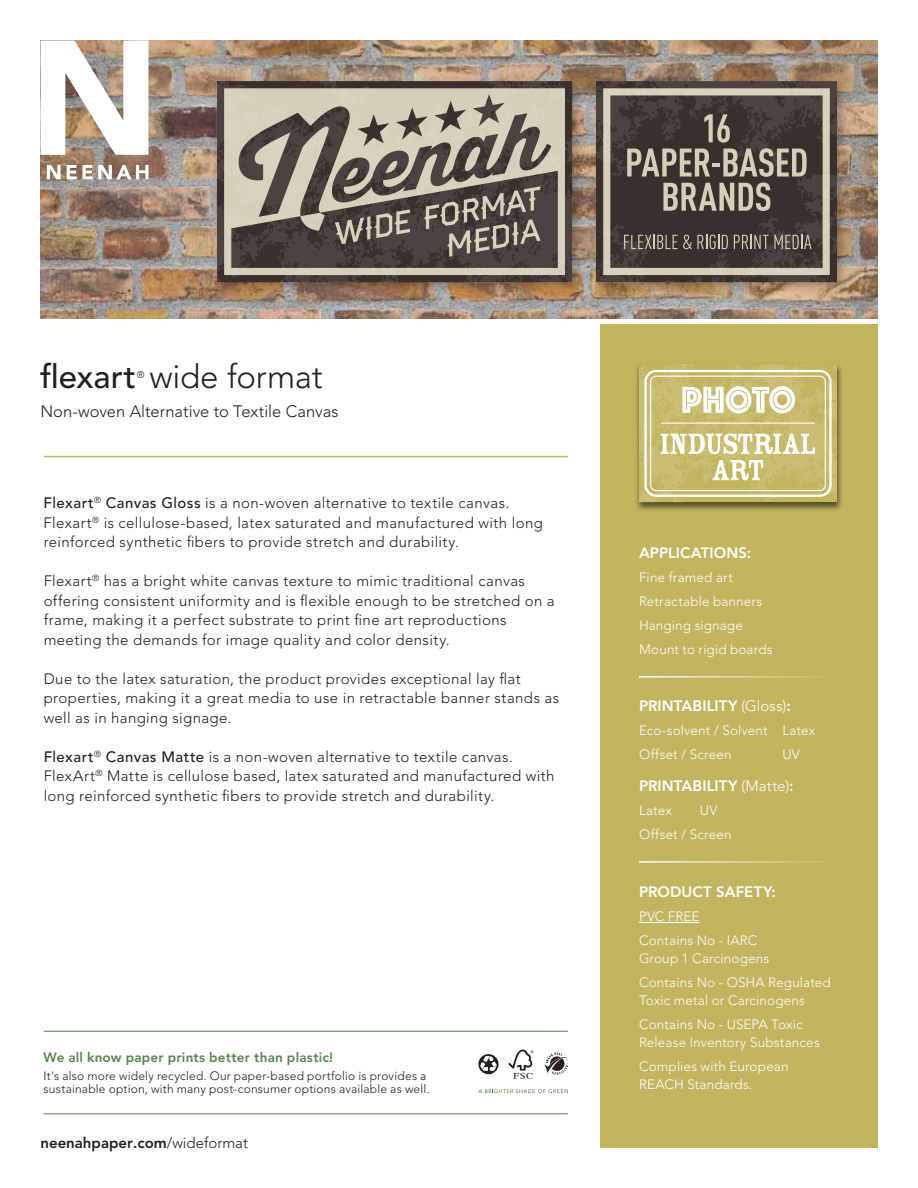
<style>
.page{position:relative;width:918px;height:1188px;background:#fff}
.page>*{position:absolute;margin:0;border:0;box-sizing:border-box;transform-origin:0 0}
.t1{font:300 33px "Avenir LT Std";letter-spacing:-.005em;color:#231f20}
.t2{font:300 16.5px "Avenir";color:#231f20}
.t3{font:300 15px/19.5px "Avenir LT Std";letter-spacing:.025em;color:#231f20}
.t4{font:800 15px "Avenir LT Std";letter-spacing:.005em;color:#fff}
.t5{font:800 15px "Avenir LT Std";color:#231f20}
.t6{font:300 13.5px/24px "Avenir LT Std";letter-spacing:.01em;color:#fff}
.t7{font:800 13.5px "Avenir LT Std";letter-spacing:.015em;color:#58854e}
.t8{font:300 12px/13.5px "Avenir LT Std";letter-spacing:.015em;color:#231f20}
.t9{font:300 9.6px "Avenir LT Std";color:#231f20}
.s1{font-weight:500}
.s2{font-weight:300}
</style>
<div class="page">
<div style="left:600px;top:324px;width:278px;height:824px;background:#c2b560"></div>
<hr style="left:44px;top:456px;width:524px;height:1px;background:#c2b560">
<hr style="left:44px;top:1113px;width:524px;height:1px;background:#58854e">
<hr style="left:44px;top:1031px;width:524px;height:1px;background:#58854e">
<hr style="left:639px;top:676px;width:198px;height:2px;background:#fff">
<hr style="left:639px;top:861px;width:198px;height:2px;background:#fff">
<hr style="left:639px;top:922px;width:60px;height:1px;background:#fff">
<svg style="left:544px;top:1052px;width:24px;height:23px"></svg>
<svg style="left:478px;top:1054px;width:21px;height:20px"></svg>
<svg style="left:509px;top:1050px;width:25px;height:29px"></svg>
<svg style="left:478px;top:1089px;width:90px;height:4px"></svg>
<img style="left:636px;top:364px;width:206px;height:147px">
<svg style="left:639px;top:365px;width:198px;height:137px"></svg>
<img style="left:40px;top:40px;width:837px;height:279px">
<img style="left:210px;top:74px;width:377px;height:223px">
<svg style="left:217px;top:81px;width:355px;height:201px;background:#857d73"></svg>
<img style="left:589px;top:74px;width:263px;height:223px">
<svg style="left:596px;top:81px;width:241px;height:201px;background:#605750"></svg>
<svg style="left:47px;top:165px;width:14px;height:14px"></svg>
<svg style="left:67px;top:165px;width:10px;height:14px"></svg>
<svg style="left:83px;top:165px;width:65px;height:14px"></svg>
<svg style="left:40px;top:40px;width:108px;height:115px"></svg>
<h1 class="t1" style="left:40px;top:358px;width:284px"><span class="s1">flexart</span> wide format</h1>
<p class="t9" style="left:137px;top:369px;width:9px">®</p>
<p class="t2" style="left:40px;top:401px;width:300px">Non-woven Alternative to Textile Canvas</p>
<p class="t3" style="left:44px;top:494px;width:501px"><span class="s1">Flexart</span><sup>®</sup> <span class="s1">Canvas Gloss</span> is a non-woven alternative to textile canvas.<br>Flexart<sup>®</sup> is cellulose-based, latex saturated and manufactured with long reinforced synthetic fibers to provide stretch and durability.</p>
<p class="t3" style="left:44px;top:572px;width:513px">Flexart<sup>®</sup> has a bright white canvas texture to mimic traditional canvas offering consistent uniformity and is flexible enough to be stretched on a frame, making it a perfect substrate to print fine art reproductions meeting the demands for image quality and color density.</p>
<p class="t3" style="left:44px;top:669px;width:517px">Due to the latex saturation, the product provides exceptional lay flat properties, making it a great media to use in retractable banner stands as well as in hanging signage.</p>
<p class="t3" style="left:44px;top:747px;width:512px"><span class="s1">Flexart</span><sup>®</sup> <span class="s1">Canvas Matte</span> is a non-woven alternative to textile canvas.<br>FlexArt<sup>®</sup> Matte is cellulose based, latex saturated and manufactured with long reinforced synthetic fibers to provide stretch and durability.</p>
<p class="t7" style="left:44px;top:1049px;width:291px">We all know paper prints better than plastic!</p>
<p class="t8" style="left:44px;top:1069px;width:387px">It's also more widely recycled. Our paper-based portfolio is provides a sustainable option, with many post-consumer options available as well.</p>
<p class="t5" style="left:40px;top:1133px;width:209px">neenahpaper.com<span class="s2">/wideformat</span></p>
<p class="t4" style="left:639px;top:544px;width:114px">APPLICATIONS:</p>
<p class="t6" style="left:639px;top:565px;width:135px">Fine framed art<br>Retractable banners<br>Hanging signage<br>Mount to rigid boards</p>
<p class="t4" style="left:639px;top:697px;width:153px">PRINTABILITY <span class="s2">(Gloss)</span>:</p>
<p class="t6" style="left:639px;top:719px;width:130px">Eco-solvent / Solvent<br>Offset / Screen</p>
<p class="t6" style="left:782px;top:719px;width:34px">Latex<br>UV</p>
<p class="t4" style="left:639px;top:777px;width:156px">PRINTABILITY <span class="s2">(Matte)</span>:</p>
<p class="t6" style="left:639px;top:799px;width:94px">Latex<br>Offset / Screen</p>
<p class="t6" style="left:700px;top:799px;width:19px">UV</p>
<p class="t4" style="left:639px;top:883px;width:139px">PRODUCT SAFETY:</p>
<p class="t6" style="left:639px;top:904px;width:120px">PVC FREE<br>Contains No - IARC</p>
<p class="t6" style="left:639px;top:946px;width:193px">Group 1 Carcinogens<br>Contains No - OSHA Regulated</p>
<p class="t6" style="left:639px;top:988px;width:168px">Toxic metal or Carcinogens<br>Contains No - USEPA Toxic</p>
<p class="t6" style="left:639px;top:1030px;width:182px">Release Inventory Substances<br>Complies with European</p>
<p class="t6" style="left:639px;top:1072px;width:115px">REACH Standards.</p>
</div>
